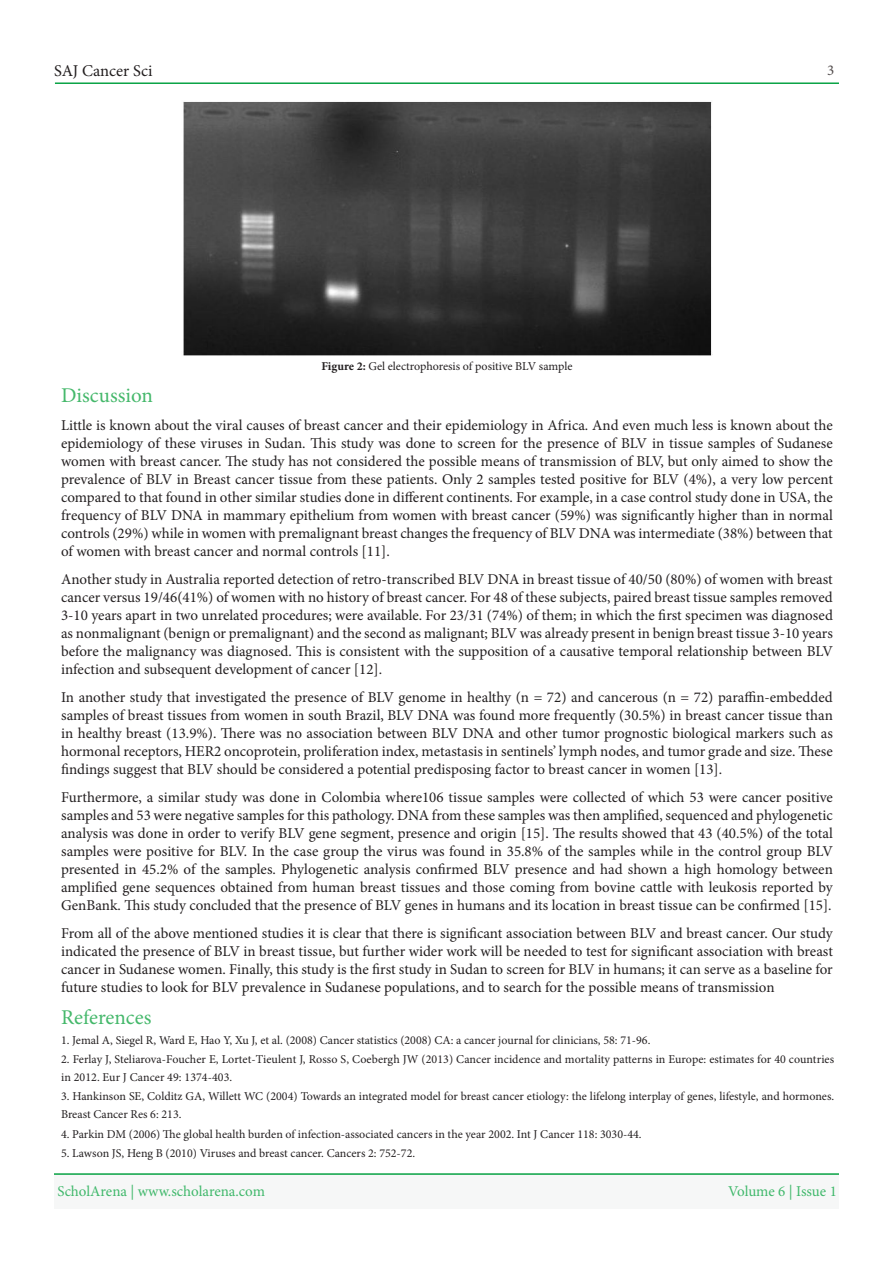
<style>
.page{position:relative;width:893px;height:1263px;background:#fff}
.page>*{position:absolute;margin:0;border:0;box-sizing:border-box;transform-origin:0 0}
.t1{font:21px "Minion Pro";color:#45b86b}
.t2{font:16.5px "Minion Pro";color:#231f20}
.t3{font:15px/18px "Minion Pro";letter-spacing:-.005em;color:#231f20;text-align:justify}
.t4{font:15px "Minion Pro";letter-spacing:-.005em;color:#40b86b}
.t5{font:15px "Minion Pro";color:#524c4c}
.t6{font:12px/18px "Minion Pro";color:#231f20}
.s1{font-weight:700}
</style>
<div class="page">
<hr style="left:55px;top:82px;width:784px;height:2px;background:#0aa345">
<div style="left:54px;top:1174px;width:785px;height:35px;background:#f6f7f7"></div>
<hr style="left:54px;top:1173px;width:785px;height:2px;background:#0aa345">
<img style="left:183px;top:101px;width:530px;height:255px">
<p class="t2" style="left:54px;top:59px;width:100px">SAJ Cancer Sci</p>
<p class="t1" style="left:61px;top:382px;width:93px">Discussion</p>
<p class="t6" style="left:321px;top:357px;width:253px"><span class="s1">Figure 2:</span> Gel electrophoresis of positive BLV sample</p>
<p class="t5" style="left:827px;top:60px;width:9px">3</p>
<p class="t3" style="left:61px;top:417px;width:773px">Little is known about the viral causes of breast cancer and their epidemiology in Africa. And even much less is known about the epidemiology of these viruses in Sudan. This study was done to screen for the presence of BLV in tissue samples of Sudanese women with breast cancer. The study has not considered the possible means of transmission of BLV, but only aimed to show the prevalence of BLV in Breast cancer tissue from these patients. Only 2 samples tested positive for BLV (4% a,) very low percent compared to that found in other similar studies done in different continents. For example in, a case control study done in USA, the frequency of BLV DNA in mammary epithelium from women with breast cancer (59%) was significantly higher than in normal controls (29%) while in women with premalignant breast changes the frequency of BLV DNA was intermediate (38%) between that of women with breast cancer and normal controls ]11 .[</p>
<p class="t3" style="left:61px;top:571px;width:773px">Another study in Australia reported detection of retro-transcribed BLV DNA in breast tissue of 40/50 (80%) of women with breast cancer versus 19/46(41%) of women with no history of breast cancer. For 48 of these subjects, paired breast tissue samples removed 3-10 years apart in two unrelated procedures; were available. For 23/31 (74%) of them; in which the first specimen was diagnosed as nonmalignant (benign or premalignant) and the second as malignant; BLV was already present in benign breast tissue 3-10 years before the malignancy was diagnosed. This is consistent with the supposition of a causative temporal relationship between BLV infection and subsequent development of cancer ]12 .[</p>
<p class="t3" style="left:61px;top:688px;width:773px">In another study that investigated the presence of BLV genome in healthy (n = 72) and cancerous (n = 72) paraffin-embedded samples of breast tissues from women in south Brazil, BLV DNA was found more frequently (30.5%) in breast cancer tissue than in healthy breast (13.9% .) There was no association between BLV DNA and other tumor prognostic biological markers such as hormonal receptors, HER2 oncoprotein, proliferation index, metastasis in sentinels’ lymph nodes, and tumor grade and size. These findings suggest that BLV should be considered a potential predisposing factor to breast cancer in women ]13 .[</p>
<p class="t3" style="left:61px;top:788px;width:773px">Furthermore a, similar study was done in Colombia where106 tissue samples were collected of which 53 were cancer positive samples and 53 were negative samples for this pathology. DNA from these samples was then amplified, sequenced and phylogenetic analysis was done in order to verify BLV gene segment, presence and origin [15 .] The results showed that 43 (40.5%) of the total samples were positive for BLV. In the case group the virus was found in 35.8% of the samples while in the control group BLV presented in 45.2% of the samples. Phylogenetic analysis confirmed BLV presence and had shown a high homology between amplified gene sequences obtained from human breast tissues and those coming from bovine cattle with leukosis reported by GenBank. This study concluded that the presence of BLV genes in humans and its location in breast tissue can be confirmed ]15 .[</p>
<p class="t3" style="left:61px;top:924px;width:773px">From all of the above mentioned studies isit clear that there is significant association between BLV and breast cancer. Our study indicated the presence of BLV in breast tissue, but further wider work will be needed to test for significant association with breast cancer in Sudanese women. Finally, this study is the first study in Sudan to screen for BLV in humans; it can serve as a baseline for future studies to look for BLV prevalence in Sudanese populations, and to search for the possible means of transmission</p>
<p class="t1" style="left:61px;top:1003px;width:92px">References</p>
<p class="t6" style="left:61px;top:1050px;width:775px">2. Ferlay ,J Steliarova-Foucher ,E Lortet-Tieulent ,J Rosso ,S Coebergh JW (2013) Cancer incidence and mortality patterns in Europe: estimates for 40 countries in 2012. Eur J Cancer 49: 1374-403.</p>
<p class="t6" style="left:61px;top:1088px;width:775px">3. Hankinson SE, Colditz GA, Willett WC (2004) Towards an integrated model for breast cancer etiology: the lifelong interplay of genes, lifestyle, and hormones.<br>Breast Cancer Res 6: 213.</p>
<p class="t6" style="left:61px;top:1125px;width:582px">4. Parkin DM (2006) The global health burden of infection‐associated cancers in the year 2002. Int J Cancer 118: 3030-44.</p>
<p class="t6" style="left:61px;top:1144px;width:356px">5. Lawson JS, Heng B (2010) Viruses and breast cancer. Cancers 2: 752-72.</p>
<p class="t6" style="left:61px;top:1031px;width:591px">1. Jemal A, Siegel R, Ward ,E Hao ,Y Xu ,J et al (. 2008) Cancer statistics (2008) CA a: cancer journal for clinicians, 58: 71-96.</p>
<p class="t4" style="left:57px;top:1181px;width:209px">ScholArena | www.scholarena.com</p>
<p class="t4" style="left:728px;top:1181px;width:110px">Volume 6 | Issue 1</p>
</div>
